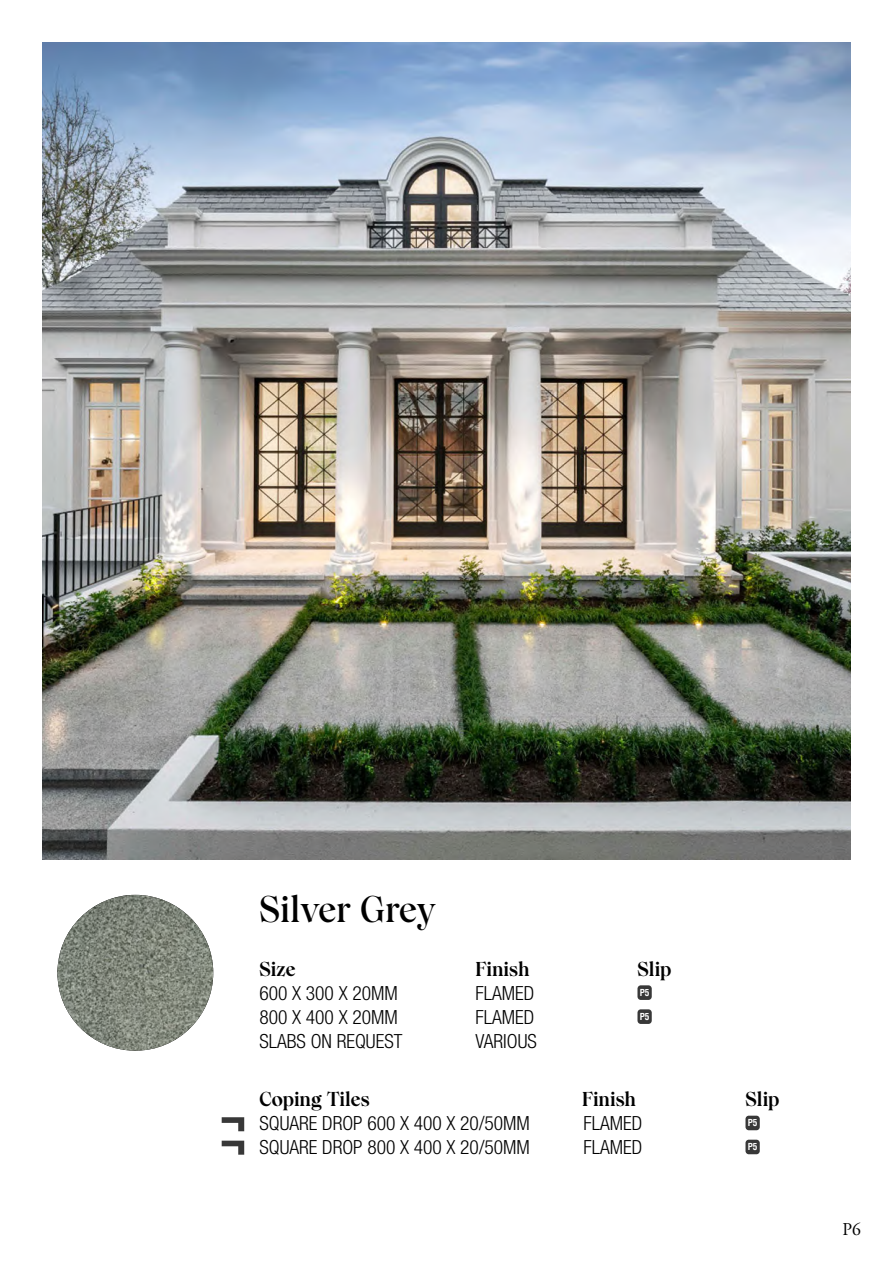
<style>
.page{position:relative;width:893px;height:1263px;background:#fff}
.page>*{position:absolute;margin:0;border:0;box-sizing:border-box;transform-origin:0 0}
.t1{font:600 36px "Wulkan Display";color:#000}
.t2{font:300 condensed 19.5px "Helvetica Neue LT Std";color:#000}
.t3{font:700 19.5px "Wulkan Display";color:#000}
.t4{font:18px "Adobe Garamond Pro";color:#000}
.t5{font:700 condensed 9.45px "Helvetica LT Std";color:#fff}
</style>
<div class="page">
<img style="left:43px;top:43px;width:807px;height:816px">
<img style="left:57px;top:895px;width:156px;height:156px;border-radius:50%">
<div style="left:637px;top:985px;width:15px;height:15px;background:#383838;border-radius:3px"></div>
<div style="left:637px;top:1009px;width:15px;height:15px;background:#383838;border-radius:3px"></div>
<div style="left:745px;top:1116px;width:15px;height:14px;background:#383838;border-radius:3px"></div>
<div style="left:745px;top:1140px;width:15px;height:14px;background:#383838;border-radius:3px"></div>
<svg style="left:222px;top:1141px;width:22px;height:14px"></svg>
<svg style="left:222px;top:1117px;width:22px;height:14px"></svg>
<h1 class="t1" style="left:259px;top:894px;width:177px">Silver Grey</h1>
<p class="t3" style="left:259px;top:961px;width:37px">Size</p>
<p class="t3" style="left:475px;top:961px;width:56px">Finish</p>
<p class="t3" style="left:637px;top:961px;width:35px">Slip</p>
<p class="t2" style="left:259px;top:986px;width:140px">600 X 300 X 20MM</p>
<p class="t2" style="left:475px;top:986px;width:60px">FLAMED</p>
<p class="t5" style="left:640px;top:989px;width:11px">P5</p>
<p class="t2" style="left:259px;top:1010px;width:140px">800 X 400 X 20MM</p>
<p class="t2" style="left:475px;top:1010px;width:60px">FLAMED</p>
<p class="t5" style="left:640px;top:1013px;width:11px">P5</p>
<p class="t2" style="left:259px;top:1034px;width:144px">SLABS ON REQUEST</p>
<p class="t2" style="left:475px;top:1034px;width:63px">VARIOUS</p>
<p class="t3" style="left:259px;top:1091px;width:112px">Coping Tiles</p>
<p class="t3" style="left:582px;top:1091px;width:56px">Finish</p>
<p class="t3" style="left:745px;top:1091px;width:35px">Slip</p>
<p class="t2" style="left:259px;top:1116px;width:272px">SQUARE DROP 600 X 400 X 20/50MM</p>
<p class="t2" style="left:583px;top:1116px;width:60px">FLAMED</p>
<p class="t5" style="left:748px;top:1120px;width:11px">P5</p>
<p class="t2" style="left:259px;top:1140px;width:272px">SQUARE DROP 800 X 400 X 20/50MM</p>
<p class="t2" style="left:583px;top:1140px;width:60px">FLAMED</p>
<p class="t5" style="left:748px;top:1144px;width:11px">P5</p>
<p class="t4" style="left:842px;top:1219px;width:20px">P6</p>
</div>
